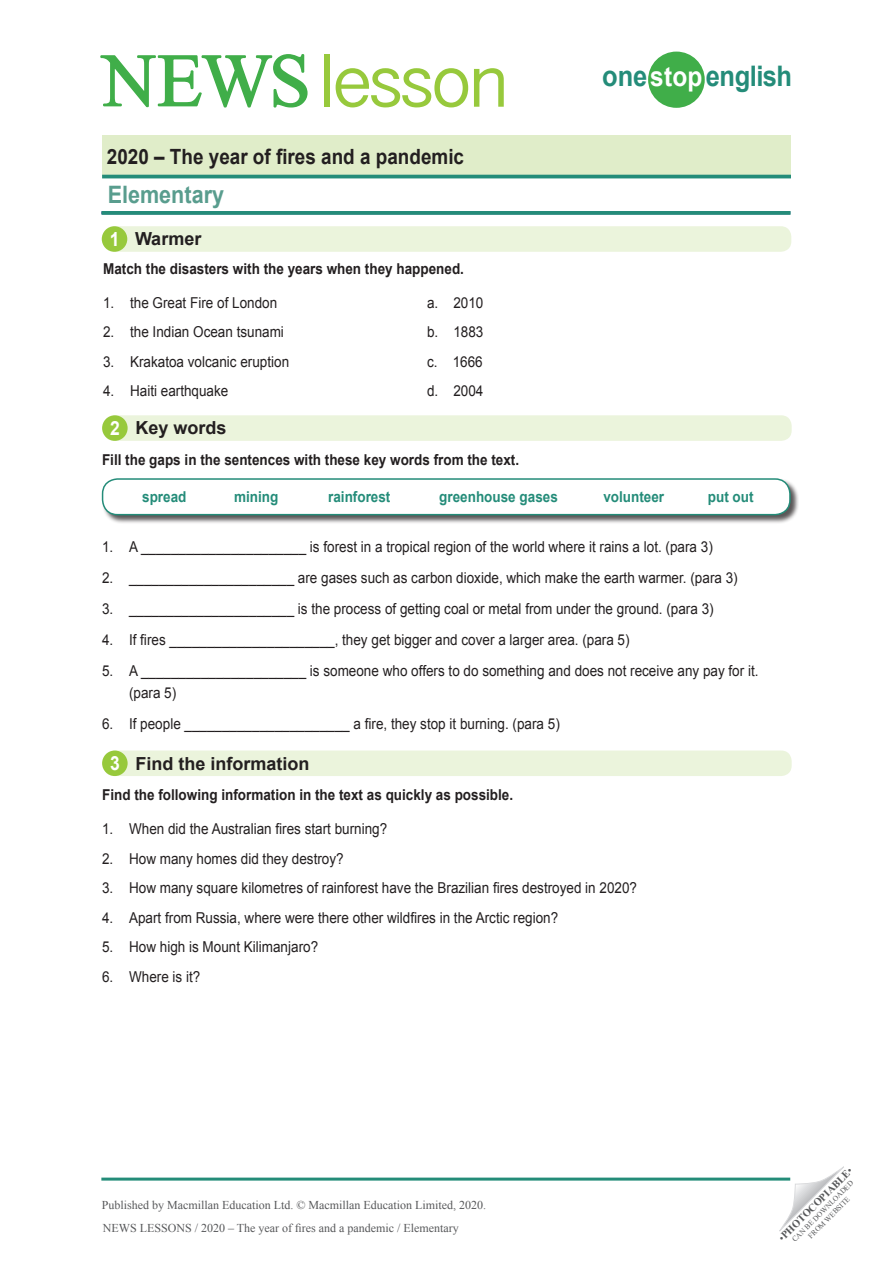
<style>
.page{position:relative;width:893px;height:1263px;background:#fff}
.page>*{position:absolute;margin:0;border:0;box-sizing:border-box;transform-origin:0 0}
.t1{font:70.5px "Telugu Sangam MN";letter-spacing:-.04em;color:#97c93c}
.t2{font:700 28.35px "Arial";letter-spacing:-.02em;color:#248c79;scale:.9 1}
.t3{font:700 24px "Arial";color:#599d8e;scale:.9 1}
.t4{font:700 21px "Arial";color:#231f20;scale:.9 1}
.key_exercise_titles{font:700 19.5px "Arial";color:#fff;scale:.9 1}
.t5{font:700 18px "Arial";color:#231f20}
.t6{font:15px/22.5px "Arial";color:#231f20;scale:.9 1}
.body_text{font:700 15px "Arial";color:#231f20;scale:.9 1}
.key_exercise_titles-2{font:700 15px "Arial";color:#248c79;scale:.9 1}
.t7{font:12px "Times New Roman";color:#57585a}
.t8{font:700 10.5px "Times New Roman";color:#57585a}
.t9{font:7.5px/9px "Times New Roman";color:#57585a;text-align:center}
.s1{font-family:"Times New Roman";font-size:75px;color:#40ae49}
.s2{font-size:27.15px;color:#fff}
.s3{font-weight:400}
</style>
<div class="page">
<svg style="left:779px;top:1167px;width:65px;height:64px"></svg>
<hr style="left:101px;top:1177px;width:689px;height:3px;background:#248c79">
<div style="left:102px;top:135px;width:688px;height:40px;background:#e0edc9"></div>
<hr style="left:102px;top:175px;width:689px;height:3px;background:#248c79">
<svg style="left:102px;top:211px;width:688px;height:4px;background:#2c8e7e"></svg>
<svg style="left:100px;top:54px;width:208px;height:54px"></svg>
<div style="left:649px;top:52px;width:55px;height:55px;background:#40ae49;border-radius:50%"></div>
<div style="left:648px;top:52px;width:57px;height:56px;border:2px solid #40ae49;border-radius:50%"></div>
<div style="left:104px;top:750px;width:688px;height:26px;background:#ebf4dc;border-radius:10px"></div>
<div style="left:102px;top:750px;width:26px;height:26px;background:#97c93c;border-radius:50%"></div>
<div style="left:104px;top:415px;width:688px;height:26px;background:#ebf4dc;border-radius:10px"></div>
<div style="left:102px;top:415px;width:26px;height:26px;background:#97c93c;border-radius:50%"></div>
<div style="left:103px;top:226px;width:688px;height:26px;background:#ebf4dc;border-radius:10px"></div>
<div style="left:102px;top:226px;width:25px;height:26px;background:#97c93c;border-radius:50%"></div>
<div style="left:102px;top:478px;width:697px;height:46px;background:#231f20;opacity:.75"></div>
<div style="left:103px;top:479px;width:687px;height:36px;background:#fff;border-radius:15px"></div>
<div style="left:102px;top:478px;width:689px;height:37px;border:2px solid #248c79;border-radius:15px"></div>
<h1 class="t1" style="left:102px;top:41px;width:409px"><span class="s1">NEWS</span>lesson</h1>
<h2 class="t2" style="left:602px;top:58px;width:213px">one <span class="s2">stop</span>english</h2>
<h3 class="t4" style="left:107px;top:142px;width:398px">2020 – The year of fires and a pandemic</h3>
<h3 class="t3" style="left:108px;top:178px;width:131px">Elementary</h3>
<p class="key_exercise_titles" style="left:110px;top:226px;width:12px">1</p>
<p class="t5" style="left:135px;top:227px;width:68px">Warmer</p>
<p class="body_text" style="left:103px;top:259px;width:402px">Match the disasters with the years when they happened.</p>
<p class="t6" style="left:103px;top:291px;width:195px">1. the Great Fire of London</p>
<p class="t6" style="left:427px;top:291px;width:64px">a. 2010</p>
<p class="t6" style="left:103px;top:321px;width:202px">2. the Indian Ocean tsunami</p>
<p class="t6" style="left:427px;top:321px;width:64px">b. 1883</p>
<p class="t6" style="left:103px;top:350px;width:208px">3. Krakatoa volcanic eruption</p>
<p class="t6" style="left:427px;top:350px;width:63px">c. 1666</p>
<p class="t6" style="left:103px;top:380px;width:141px">4. Haiti earthquake</p>
<p class="t6" style="left:427px;top:380px;width:64px">d. 2004</p>
<p class="key_exercise_titles" style="left:110px;top:415px;width:12px">2</p>
<p class="t5" style="left:135px;top:416px;width:93px">Key words</p>
<p class="body_text" style="left:102px;top:450px;width:465px">Fill the gaps in the sentences with these key words from the text.</p>
<p class="key_exercise_titles-2" style="left:142px;top:487px;width:51px">spread</p>
<p class="key_exercise_titles-2" style="left:234px;top:487px;width:51px">mining</p>
<p class="key_exercise_titles-2" style="left:328px;top:487px;width:71px">rainforest</p>
<p class="key_exercise_titles-2" style="left:439px;top:487px;width:133px">greenhouse gases</p>
<p class="key_exercise_titles-2" style="left:603px;top:487px;width:69px">volunteer</p>
<p class="key_exercise_titles-2" style="left:708px;top:487px;width:52px">put out</p>
<p class="t6" style="left:102px;top:535px;width:680px">1. A ______________________ is forest in a tropical region of the world where it rains a lot. (para 3)</p>
<p class="t6" style="left:102px;top:566px;width:708px">2. ______________________ are gases such as carbon dioxide, which make the earth warmer. (para 3)</p>
<p class="t6" style="left:102px;top:597px;width:681px">3. ______________________ is the process of getting coal or metal from under the ground. (para 3)</p>
<p class="t6" style="left:102px;top:628px;width:588px">4. If fires ______________________, they get bigger and cover a larger area. (para 5)</p>
<p class="t6" style="left:129px;top:659px;width:701px;text-indent:-27px">5. A ______________________ is someone who offers to do something and does not receive any pay for it. (para 5)</p>
<p class="t6" style="left:102px;top:713px;width:510px">6. If people ______________________ a fire, they stop it burning. (para 5)</p>
<p class="key_exercise_titles" style="left:110px;top:751px;width:12px">3</p>
<p class="t5" style="left:135px;top:751px;width:176px">Find the information</p>
<p class="body_text" style="left:102px;top:785px;width:458px">Find the following information in the text as quickly as possible.</p>
<p class="t6" style="left:102px;top:818px;width:318px">1. When did the Australian fires start burning?</p>
<p class="t6" style="left:102px;top:847px;width:270px">2. How many homes did they destroy?</p>
<p class="t6" style="left:102px;top:877px;width:596px">3. How many square kilometres of rainforest have the Brazilian fires destroyed in 2020?</p>
<p class="t6" style="left:102px;top:906px;width:508px">4. Apart from Russia, where were there other wildfires in the Arctic region?</p>
<p class="t6" style="left:102px;top:936px;width:242px">5. How high is Mount Kilimanjaro?</p>
<p class="t6" style="left:102px;top:965px;width:111px">6. Where is it?</p>
<p class="t7" style="left:102px;top:1197px;width:386px">Published by Macmillan Education Ltd. © Macmillan Education Limited, 2020.</p>
<p class="t7" style="left:103px;top:1220px;width:358px">NEWS LESSONS / 2020 – The year of fires and a pandemic / Elementary</p>
<p class="t8" style="left:775px;top:1234px;width:101px;rotate:-45deg"><span class="s3">•</span>PHOTOCOPIABLE<span class="s3">•</span></p>
<p class="t9" style="left:790px;top:1237px;width:85px;rotate:-45deg">CAN BE DOWNLOADED<br>FROM WEBSITE</p>
</div>
